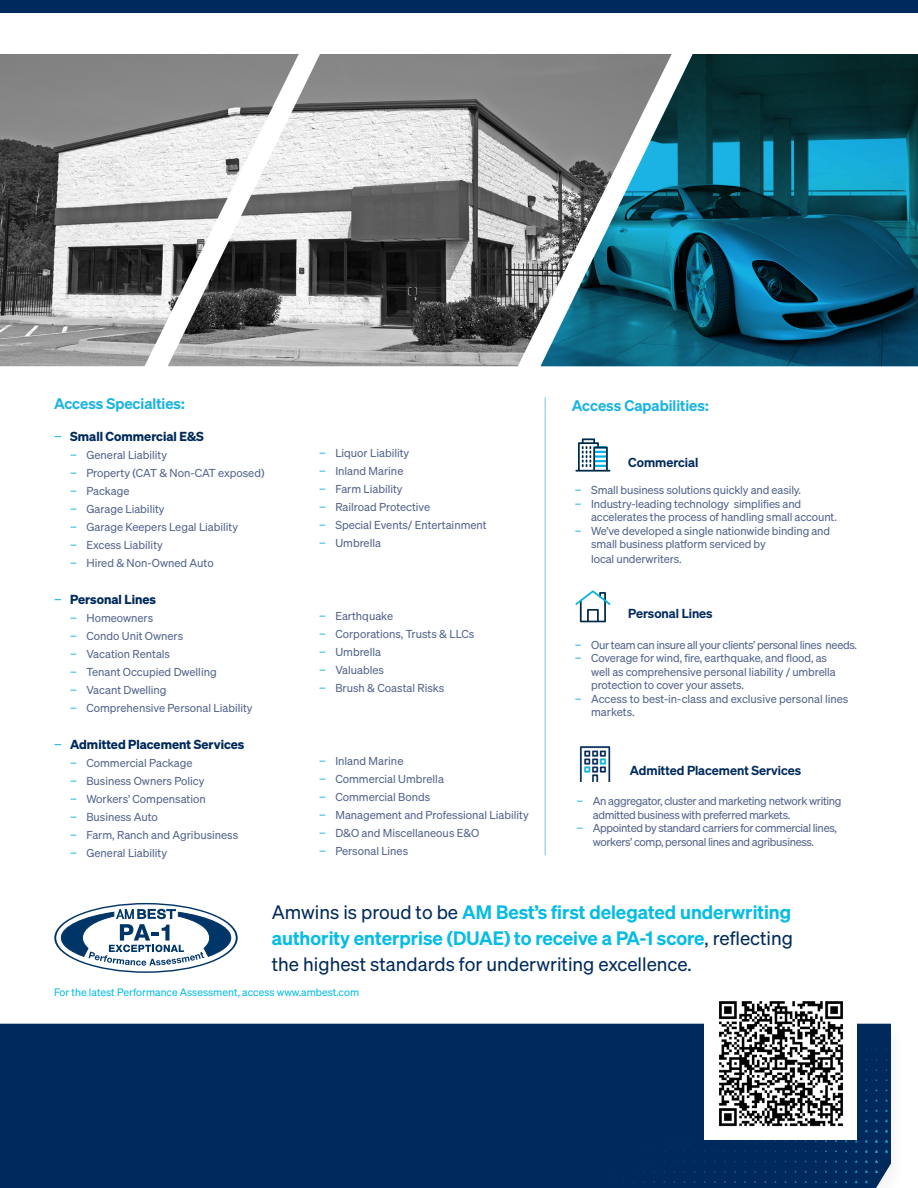
<style>
.page{position:relative;width:918px;height:1188px;background:#fff}
.page>*{position:absolute;margin:0;border:0;box-sizing:border-box;transform-origin:0 0}
.t1{font:600 18.9px/26.2px "Sohne";color:#04bce4;text-align:justify}
.t2{font:600 15px "Sohne";color:#1ab3e4}
.t3{font:12.75px "Sohne Dreiviertelfett";color:#002a5c}
.t4{font:600 12.75px "Sohne";color:#002a5c}
.t5{font:11.25px/13.5px "Sohne Buch";letter-spacing:-.01em;color:#53648c}
.t6{font:11.25px/13.5px "Sohne Buch";letter-spacing:-.03em;color:#53648c}
.t7{font:10.5px "Sohne Buch";color:#04bce4}
.s1{font-family:"Sohne Buch";color:#1ab3e4}
.s2{color:#1ab3e4}
.s3{font-family:"Sohne Buch";font-weight:400;color:#002a5c}
</style>
<div class="page">
<div style="left:0;top:1021px;width:907px;height:167px;background:#231f20;opacity:.05"></div>
<div style="left:0;top:1024px;width:537px;height:164px;background:#002a5c"></div>
<div style="left:537px;top:1021px;width:354px;height:167px;background:#002a5c"></div>
<div style="left:0;top:0;width:918px;height:12px;background:#002a5c"></div>
<img style="left:0;top:54px;width:168px;height:312px">
<img style="left:168px;top:54px;width:373px;height:312px">
<svg style="left:541px;top:54px;width:377px;height:312px;background:#2e6475"></svg>
<hr style="left:544px;top:397px;width:2px;height:458px;background:#a2d8ea">
<svg style="left:575px;top:438px;width:35px;height:34px"></svg>
<svg style="left:575px;top:590px;width:35px;height:32px"></svg>
<img style="left:579px;top:747px;width:31px;height:35px">
<svg style="left:54px;top:903px;width:184px;height:70px"></svg>
<div style="left:705px;top:988px;width:152px;height:152px;background:#fff"></div>
<img style="left:719px;top:1001px;width:124px;height:126px">
<p class="t2" style="left:54px;top:394px;width:132px">Access Specialties:</p>
<p class="t2" style="left:572px;top:397px;width:138px">Access Capabilities:</p>
<p class="t3" style="left:54px;top:428px;width:151px"><span class="s1">−</span> Small Commercial E&amp;S</p>
<p class="t5" style="left:70px;top:448px;width:98px"><span class="s2">−</span> General Liability</p>
<p class="t5" style="left:70px;top:466px;width:196px"><span class="s2">−</span> Property (CAT &amp; Non-CAT exposed)</p>
<p class="t5" style="left:70px;top:484px;width:61px"><span class="s2">−</span> Package</p>
<p class="t5" style="left:70px;top:502px;width:96px"><span class="s2">−</span> Garage Liability</p>
<p class="t5" style="left:70px;top:520px;width:169px"><span class="s2">−</span> Garage Keepers Legal Liability</p>
<p class="t5" style="left:70px;top:538px;width:94px"><span class="s2">−</span> Excess Liability</p>
<p class="t5" style="left:70px;top:556px;width:145px"><span class="s2">−</span> Hired &amp; Non-Owned Auto</p>
<p class="t3" style="left:54px;top:592px;width:104px"><span class="s1">−</span> Personal Lines</p>
<p class="t5" style="left:70px;top:611px;width:84px"><span class="s2">−</span> Homeowners</p>
<p class="t5" style="left:70px;top:629px;width:114px"><span class="s2">−</span> Condo Unit Owners</p>
<p class="t5" style="left:70px;top:647px;width:101px"><span class="s2">−</span> Vacation Rentals</p>
<p class="t5" style="left:70px;top:665px;width:148px"><span class="s2">−</span> Tenant Occupied Dwelling</p>
<p class="t5" style="left:70px;top:683px;width:98px"><span class="s2">−</span> Vacant Dwelling</p>
<p class="t5" style="left:70px;top:701px;width:184px"><span class="s2">−</span> Comprehensive Personal Liability</p>
<p class="t3" style="left:54px;top:736px;width:192px"><span class="s1">−</span> Admitted Placement Services</p>
<p class="t5" style="left:70px;top:756px;width:124px"><span class="s2">−</span> Commercial Package</p>
<p class="t5" style="left:70px;top:774px;width:136px"><span class="s2">−</span> Business Owners Policy</p>
<p class="t5" style="left:70px;top:792px;width:137px"><span class="s2">−</span> Workers’ Compensation</p>
<p class="t5" style="left:70px;top:810px;width:89px"><span class="s2">−</span> Business Auto</p>
<p class="t5" style="left:70px;top:828px;width:170px"><span class="s2">−</span> Farm, Ranch and Agribusiness</p>
<p class="t5" style="left:70px;top:846px;width:98px"><span class="s2">−</span> General Liability</p>
<p class="t5" style="left:319px;top:446px;width:92px"><span class="s2">−</span> Liquor Liability</p>
<p class="t5" style="left:319px;top:464px;width:86px"><span class="s2">−</span> Inland Marine</p>
<p class="t5" style="left:319px;top:482px;width:85px"><span class="s2">−</span> Farm Liability</p>
<p class="t5" style="left:319px;top:500px;width:113px"><span class="s2">−</span> Railroad Protective</p>
<p class="t5" style="left:319px;top:518px;width:169px"><span class="s2">−</span> Special Events/ Entertainment</p>
<p class="t5" style="left:319px;top:536px;width:63px"><span class="s2">−</span> Umbrella</p>
<p class="t5" style="left:319px;top:609px;width:75px"><span class="s2">−</span> Earthquake</p>
<p class="t5" style="left:319px;top:627px;width:157px"><span class="s2">−</span> Corporations, Trusts &amp; LLCs</p>
<p class="t5" style="left:319px;top:645px;width:63px"><span class="s2">−</span> Umbrella</p>
<p class="t5" style="left:319px;top:663px;width:66px"><span class="s2">−</span> Valuables</p>
<p class="t5" style="left:319px;top:681px;width:127px"><span class="s2">−</span> Brush &amp; Coastal Risks</p>
<p class="t5" style="left:319px;top:754px;width:86px"><span class="s2">−</span> Inland Marine</p>
<p class="t5" style="left:319px;top:772px;width:126px"><span class="s2">−</span> Commercial Umbrella</p>
<p class="t5" style="left:319px;top:790px;width:113px"><span class="s2">−</span> Commercial Bonds</p>
<p class="t5" style="left:319px;top:808px;width:211px"><span class="s2">−</span> Management and Professional Liability</p>
<p class="t5" style="left:319px;top:826px;width:162px"><span class="s2">−</span> D&amp;O and Miscellaneous E&amp;O</p>
<p class="t5" style="left:319px;top:844px;width:90px"><span class="s2">−</span> Personal Lines</p>
<p class="t4" style="left:628px;top:454px;width:72px">Commercial</p>
<p class="t5" style="left:575px;top:483px;width:228px"><span class="s2">−</span> Small business solutions quickly and easily.</p>
<p class="t5" style="left:591px;top:497px;width:247px;text-indent:-16px"><span class="s2">−</span> Industry-leading technology simplifies and accelerates the process of handling small account.</p>
<p class="t5" style="left:591px;top:524px;width:241px;text-indent:-16px"><span class="s2">−</span> We’ve developed a single nationwide binding and small business platform serviced by</p>
<p class="t5" style="left:591px;top:552px;width:92px">local underwriters.</p>
<p class="t4" style="left:628px;top:605px;width:86px">Personal Lines</p>
<p class="t6" style="left:575px;top:638px;width:283px"><span class="s2">−</span> Our team can insure all your clients’ personal lines needs.</p>
<p class="t5" style="left:591px;top:651px;width:246px;text-indent:-16px"><span class="s2">−</span> Coverage for wind, fire, earthquake, and flood, as well as comprehensive personal liability / umbrella protection to cover your assets.</p>
<p class="t5" style="left:591px;top:692px;width:259px;text-indent:-16px"><span class="s2">−</span> Access to best-in-class and exclusive personal lines markets.</p>
<p class="t4" style="left:630px;top:762px;width:173px">Admitted Placement Services</p>
<p class="t6" style="left:593px;top:794px;width:250px;text-indent:-16px"><span class="s2">−</span> An aggregator, cluster and marketing network writing admitted business with preferred markets.</p>
<p class="t6" style="left:577px;top:821px;width:262px;text-align:center"><span class="s2">−</span> Appointed by standard carriers for commercial lines, workers’ comp, personal lines and agribusiness.</p>
<p class="t1" style="left:272px;top:899px;width:523px"><span class="s3">Amwins is proud to be</span> AM Best’s first delegated underwriting authority enterprise (DUAE) to receive a PA-1 score<span class="s3">, reflecting the highest standards for underwriting excellence.</span></p>
<p class="t7" style="left:54px;top:986px;width:307px">For the latest Performance Assessment, access www.ambest.com</p>
</div>
